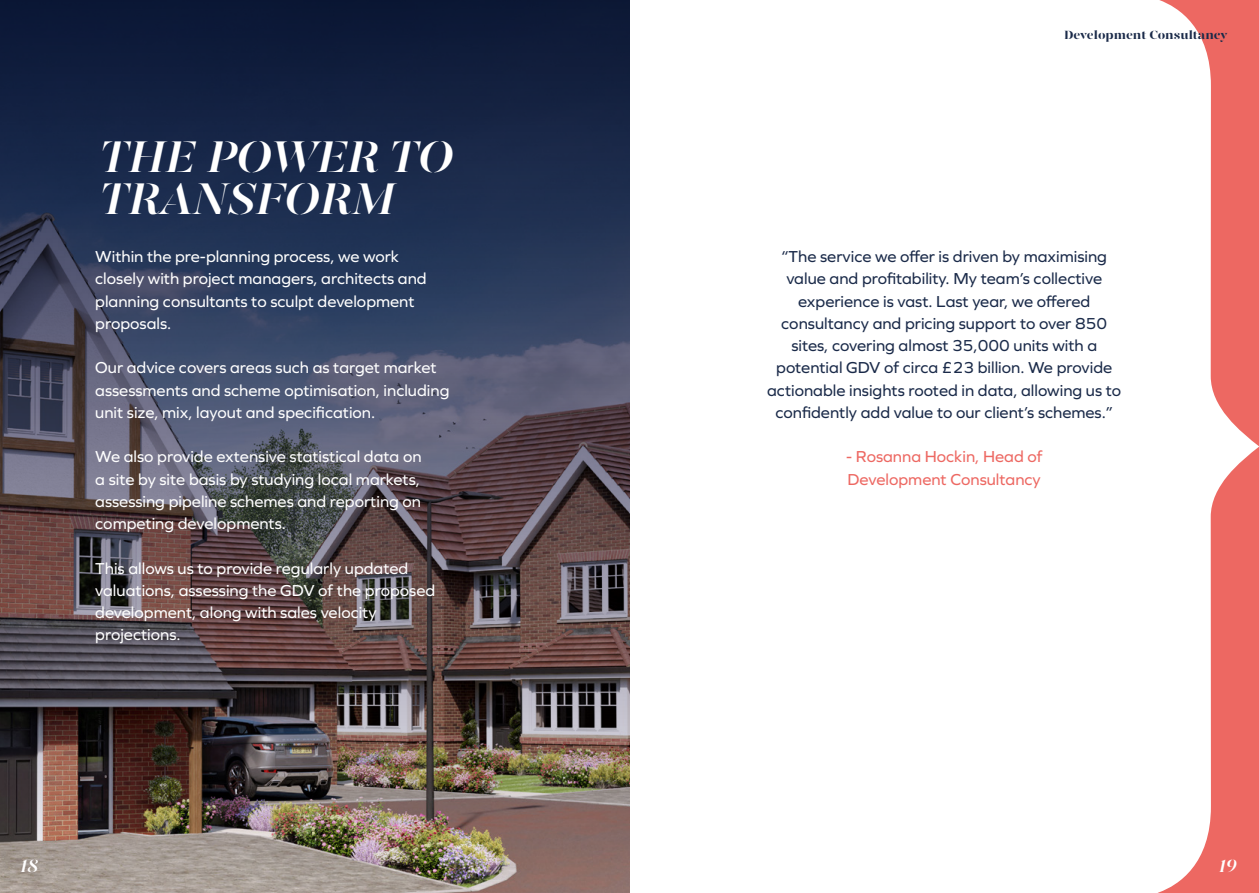
<style>
.page{position:relative;width:1259px;height:893px;background:#fff}
.page>*{position:absolute;margin:0;border:0;box-sizing:border-box;transform-origin:0 0}
.t1{font:italic 700 45px/41.7px "Gabriela Stencil";color:#fff}
.t2{font:italic 700 18px "Gabriela Stencil";color:#fff}
.t3{font:16.5px/22.2px "Graphie";color:#fff}
.t4{font:16.5px/22.2px "Graphie";color:#1a2a49;text-align:center}
.t5{font:16.5px/22.2px "Graphie";color:#ed6862}
.t6{font:900 12.15px "Gabriela Stencil";color:#1a2a49}
</style>
<div class="page">
<img style="left:0;top:0;width:629px;height:893px">
<svg style="left:1158px;top:0;width:101px;height:893px"></svg>
<h1 class="t1" style="left:97px;top:136px;width:356px">THE POWER TO<br>TRANSFORM</h1>
<p class="t3" style="left:95px;top:245px;width:333px">Within the pre-planning process, we work closely with project managers, architects and planning consultants to sculpt development proposals.</p>
<p class="t3" style="left:95px;top:356px;width:356px">Our advice covers areas such as target market assessments and scheme optimisation, including unit size, mix, layout and specification.</p>
<p class="t3" style="left:95px;top:445px;width:328px;text-align:justify">We also provide extensive statistical data on a site by site basis by studying local markets, assessing pipeline schemes and reporting on competing developments.</p>
<p class="t3" style="left:95px;top:557px;width:341px">This allows us to provide regularly updated valuations, assessing the GDV of the proposed development, along with sales velocity projections.</p>
<p class="t6" style="left:1064px;top:27px;width:165px">Development Consultancy</p>
<p class="t4" style="left:767px;top:245px;width:356px">“The service we offer is driven by maximising value and profitability. My team’s collective experience is vast. Last year, we offered consultancy and pricing support to over 850 sites, covering almost 35,000 units with a potential GDV of circa £23 billion. We provide actionable insights rooted in data, allowing us to confidently add value to our client’s schemes.”</p>
<p class="t5" style="left:846px;top:445px;width:198px">- Rosanna Hockin, Head of<br>Development Consultancy</p>
<p class="t2" style="left:20px;top:854px;width:19px">18</p>
<p class="t2" style="left:1218px;top:854px;width:19px">19</p>
</div>
